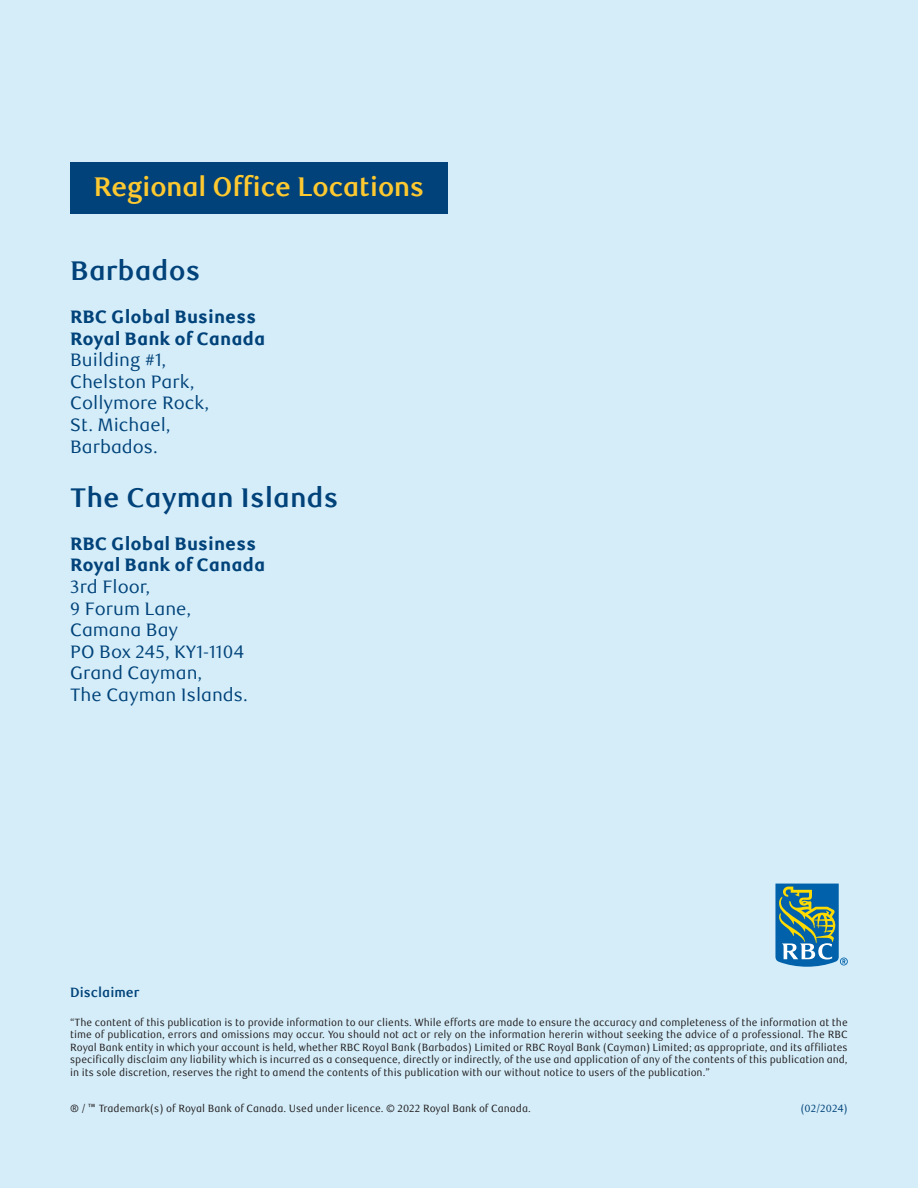
<style>
.page{position:relative;width:918px;height:1188px;background:#d4edf9}
.page>*{position:absolute;margin:0;border:0;box-sizing:border-box;transform-origin:0 0}
.t1{font:700 27px "RBC Text";color:#004279}
.t2{font:700 27px "RBC Display";color:#fec930}
.t3{font:18px/21.6px "RBC Text";color:#004279}
.t4{font:800 18px/21.6px "RBC Text";color:#004279}
.t5{font:700 13.5px "RBC Text";color:#004279;scale:.96 1}
.t6{font:10.5px/12.6px "RBC Text Cond";color:#231f20;text-align:justify}
.t7{font:10.5px "RBC Text Cond";color:#004279}
</style>
<div class="page">
<div style="left:70px;top:162px;width:378px;height:51px;background:#004279"></div>
<svg style="left:775px;top:884px;width:73px;height:83px;background:#5792a0"></svg>
<h1 class="t2" style="left:94px;top:171px;width:331px">Regional Office Locations</h1>
<h1 class="t1" style="left:70px;top:254px;width:131px">Barbados</h1>
<h2 class="t4" style="left:70px;top:306px;width:197px">RBC Global Business<br>Royal Bank of Canada</h2>
<h2 class="t3" style="left:70px;top:350px;width:140px">Building #1,<br>Chelston Park,<br>Collymore Rock,<br>St. Michael,<br>Barbados.</h2>
<h1 class="t1" style="left:70px;top:481px;width:270px">The Cayman Islands</h1>
<h2 class="t4" style="left:70px;top:533px;width:197px">RBC Global Business<br>Royal Bank of Canada</h2>
<h2 class="t3" style="left:70px;top:576px;width:179px">3rd Floor,<br>9 Forum Lane,<br>Camana Bay<br>PO Box 245, KY1-1104<br>Grand Cayman,<br>The Cayman Islands.</h2>
<p class="t5" style="left:70px;top:984px;width:74px">Disclaimer</p>
<p class="t6" style="left:70px;top:1016px;width:779px">“The content of this publication is to provide information to our clients. While efforts are made to ensure the accuracy and completeness of the information at the time of publication, errors and omissions may occur. You should not act or rely on the information hererin without seeking the advice of a professional. The RBC Royal Bank entity in which your account is held, whether RBC Royal Bank (Barbados) Limited or RBC Royal Bank (Cayman) Limited; as appropriate, and its affiliates specifically disclaim any liability which is incurred as a consequence, directly or indirectly, of the use and application of any of the contents of this publication and, in its sole discretion, reserves the right to amend the contents of this publication with our without notice to users of the publication.”</p>
<p class="t6" style="left:70px;top:1102px;width:462px">® / ™ Trademark(s) of Royal Bank of Canada. Used under licence. © 2022 Royal Bank of Canada.</p>
<p class="t7" style="left:800px;top:1102px;width:49px">(02/2024)</p>
</div>
